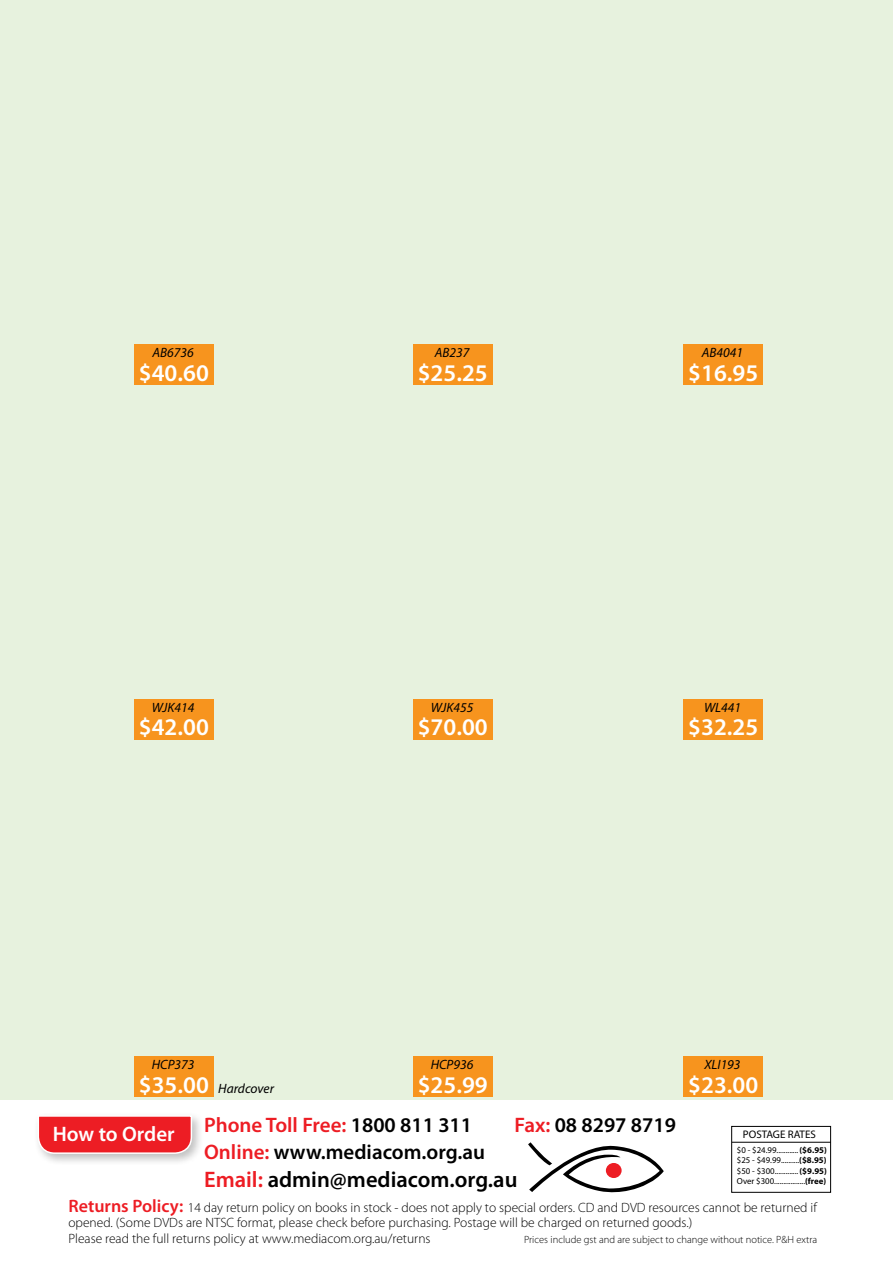
<style>
.page{position:relative;width:893px;height:1263px;background:#fff}
.page>*{position:absolute;margin:0;border:0;box-sizing:border-box;transform-origin:0 0}
.t1{font:600 24px "Myriad Pro";color:#fff}
.t2{font:600 22.5px "Myriad Pro";color:#000}
.t3{font:600 21px "Myriad Pro";color:#000}
.t4{font:600 21px "Myriad Pro";color:#ed1d24}
.t5{font:600 21px "Myriad Pro";color:#fff}
.t6{font:300 13.5px/15.5px "Myriad Pro";color:#000}
.t7{font:italic 13.5px "Myriad Pro";color:#000}
.t8{font:10.95px "Myriad Pro";color:#000}
.t9{font:300 10.5px "Myriad Pro";color:#000}
.t10{font:8.85px/10.5px "Myriad Pro";color:#000;text-align:justify}
.s1{color:#000}
.s2{color:#ed1d24}
.s3{font-weight:700}
.s4{font-weight:600;font-size:18px;color:#ed1d24}
</style>
<div class="page">
<div style="left:0;top:0;width:893px;height:1099px;background:#e7f2de"></div>
<div style="left:134px;top:344px;width:79px;height:41px;background:#f7941e"></div>
<div style="left:413px;top:344px;width:79px;height:41px;background:#f7941e"></div>
<div style="left:683px;top:344px;width:80px;height:41px;background:#f7941e"></div>
<div style="left:134px;top:699px;width:79px;height:41px;background:#f7941e"></div>
<div style="left:413px;top:699px;width:79px;height:41px;background:#f7941e"></div>
<div style="left:683px;top:699px;width:80px;height:41px;background:#f7941e"></div>
<div style="left:134px;top:1057px;width:79px;height:40px;background:#f7941e"></div>
<div style="left:413px;top:1057px;width:79px;height:40px;background:#f7941e"></div>
<div style="left:683px;top:1057px;width:80px;height:40px;background:#f7941e"></div>
<div style="left:34px;top:1111px;width:171px;height:55px;background:#000;opacity:.25"></div>
<svg style="left:37px;top:1114px;width:156px;height:41px;background:#ed4046"></svg>
<div style="left:731px;top:1126px;width:100px;height:66px;border:1px solid #000"></div>
<hr style="left:732px;top:1142px;width:99px;height:1px;background:#000">
<svg style="left:528px;top:1142px;width:136px;height:51px"></svg>
<div style="left:606px;top:1163px;width:16px;height:15px;background:#ed1d24;border-radius:50%"></div>
<p class="t7" style="left:153px;top:344px;width:43px">AB6736</p>
<h1 class="t1" style="left:139px;top:357px;width:71px">$40.60</h1>
<p class="t7" style="left:435px;top:344px;width:36px">AB237</p>
<h1 class="t1" style="left:418px;top:357px;width:71px">$25.25</h1>
<p class="t7" style="left:702px;top:344px;width:43px">AB4041</p>
<h1 class="t1" style="left:688px;top:357px;width:71px">$16.95</h1>
<p class="t7" style="left:152px;top:699px;width:44px">WJK414</p>
<h1 class="t1" style="left:139px;top:712px;width:71px">$42.00</h1>
<p class="t7" style="left:431px;top:699px;width:44px">WJK455</p>
<h1 class="t1" style="left:418px;top:712px;width:71px">$70.00</h1>
<p class="t7" style="left:704px;top:699px;width:39px">WL441</p>
<h1 class="t1" style="left:688px;top:712px;width:71px">$32.25</h1>
<p class="t7" style="left:152px;top:1056px;width:44px">HCP373</p>
<h1 class="t1" style="left:139px;top:1069px;width:71px">$35.00</h1>
<p class="t7" style="left:218px;top:1080px;width:57px">Hardcover</p>
<p class="t7" style="left:431px;top:1056px;width:44px">HCP936</p>
<h1 class="t1" style="left:418px;top:1069px;width:71px">$25.99</h1>
<p class="t7" style="left:704px;top:1056px;width:38px">XLI193</p>
<h1 class="t1" style="left:688px;top:1069px;width:71px">$23.00</h1>
<h3 class="t5" style="left:53px;top:1120px;width:123px">How to Order</h3>
<h3 class="t4" style="left:204px;top:1112px;width:270px">Phone Toll Free: <span class="s1">1800 811 311</span></h3>
<h3 class="t3" style="left:514px;top:1112px;width:163px"><span class="s2">Fax:</span> 08 8297 8719</h3>
<h2 class="t2" style="left:204px;top:1165px;width:315px"><span class="s2">Email:</span> admin@mediacom.org.au</h2>
<p class="t8" style="left:743px;top:1127px;width:74px">POSTAGE RATES</p>
<h3 class="t3" style="left:204px;top:1138px;width:282px"><span class="s2">Online:</span> www.mediacom.org.au</h3>
<p class="t10" style="left:737px;top:1144px;width:92px">$0 - $24.99............<span class="s3">($6.95) </span>$25 - $49.99..........<span class="s3">($8.95) </span>$50 - $300.............<span class="s3">($9.95)<br></span>Over $300.................<span class="s3">(free)</span></p>
<p class="t6" style="left:68px;top:1199px;width:750px"><span class="s4">Returns Policy:</span> 14 day return policy on books in stock - does not apply to special orders. CD and DVD resources cannot be returned if opened. (Some DVDs are NTSC format, please check before purchasing. Postage will be charged on returned goods.)<br>Please read the full returns policy at www.mediacom.org.au/returns</p>
<p class="t9" style="left:524px;top:1233px;width:295px">Prices include gst and are subject to change without notice. P&amp;H extra</p>
</div>
